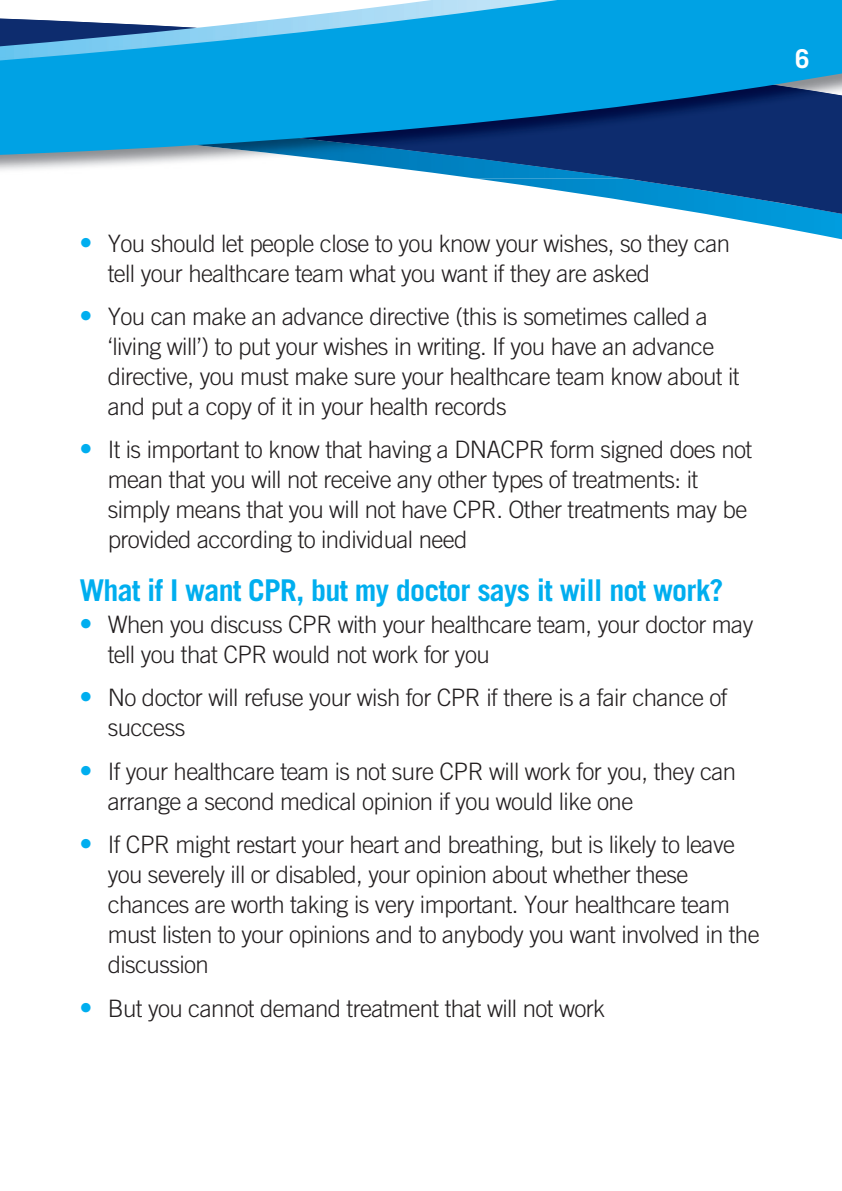
<style>
.page{position:relative;width:842px;height:1191px;background:#fff}
.page>*{position:absolute;margin:0;border:0;box-sizing:border-box;transform-origin:0 0}
.t1{font:700 30px "Trade Gothic LT Com";letter-spacing:-.025em;color:#00aeef}
.t2{font:700 26px "Trade Gothic LT Com";color:#fff}
.t3{font:300 24px/30px "Trade Gothic LT Com";letter-spacing:-.025em;color:#231f20}
.s1{font-size:26px;color:#00aeef}
</style>
<div class="page">
<svg style="left:762px;top:224px;width:80px;height:15px"></svg>
<svg style="left:670px;top:208px;width:172px;height:16px;fill:#0099da"></svg>
<svg style="left:0;top:0;width:842px;height:208px;fill:#00a2e4"></svg>
<p class="t2" style="left:795px;top:43px;width:16px">6</p>
<p class="t3" style="left:108px;top:228px;width:624px;text-indent:-28px"><span class="s1">•</span> You should let people close to you know your wishes, so they can tell your healthcare team what you want if they are asked</p>
<p class="t3" style="left:108px;top:301px;width:633px;text-indent:-28px"><span class="s1">•</span> You can make an advance directive (this is sometimes called a ‘living will’) to put your wishes in writing. If you have an advance directive, you must make sure your healthcare team know about it and put a copy of it in your health records</p>
<p class="t3" style="left:108px;top:434px;width:646px;text-indent:-28px"><span class="s1">•</span> It is important to know that having a DNACPR form signed does not mean that you will not receive any other types of treatments: it simply means that you will not have CPR. Other treatments may be provided according to individual need</p>
<p class="t1" style="left:79px;top:572px;width:645px">What if I want CPR, but my doctor says it will not work?</p>
<p class="t3" style="left:108px;top:609px;width:647px;text-indent:-28px"><span class="s1">•</span> When you discuss CPR with your healthcare team, your doctor may tell you that CPR would not work for you</p>
<p class="t3" style="left:108px;top:682px;width:621px;text-indent:-28px"><span class="s1">•</span> No doctor will refuse your wish for CPR if there is a fair chance of success</p>
<p class="t3" style="left:108px;top:756px;width:630px;text-indent:-28px"><span class="s1">•</span> If your healthcare team is not sure CPR will work for you, they can arrange a second medical opinion if you would like one</p>
<p class="t3" style="left:108px;top:829px;width:653px;text-indent:-28px"><span class="s1">•</span> If CPR might restart your heart and breathing, but is likely to leave you severely ill or disabled, your opinion about whether these chances are worth taking is very important. Your healthcare team must listen to your opinions and to anybody you want involved in the discussion</p>
<p class="t3" style="left:79px;top:992px;width:527px"><span class="s1">•</span> But you cannot demand treatment that will not work</p>
</div>
